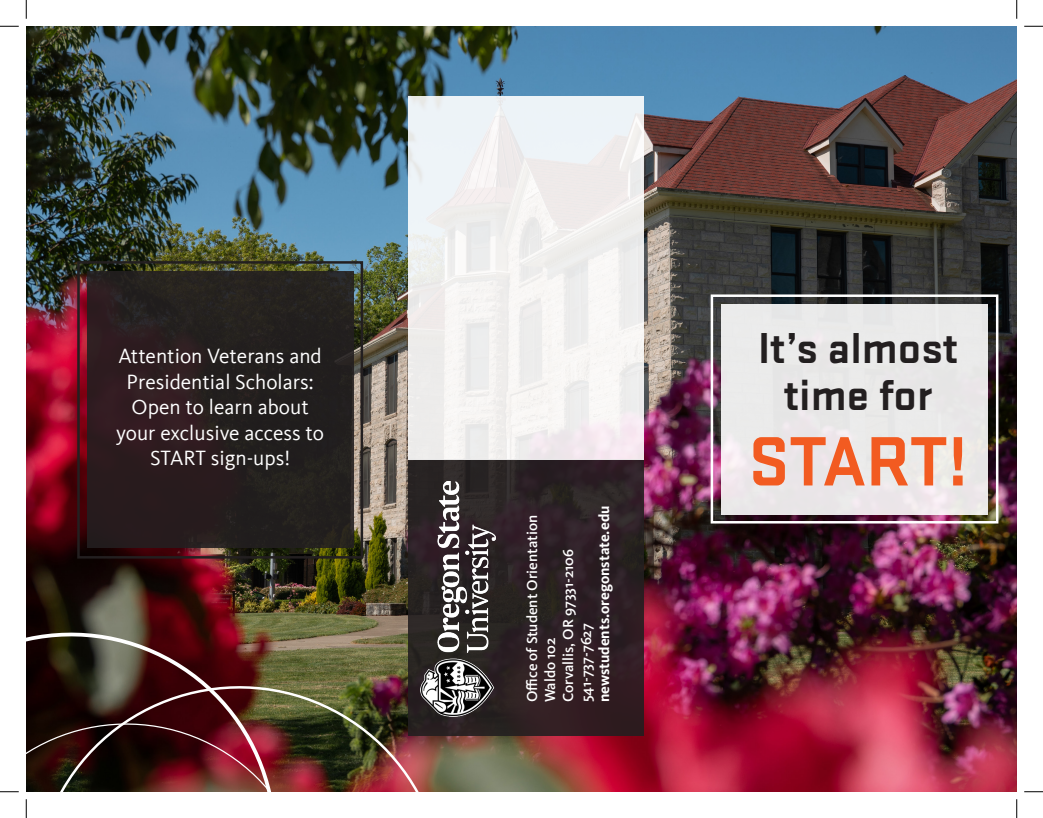
<style>
.page{position:relative;width:1043px;height:818px;background:#fff}
.page>*{position:absolute;margin:0;border:0;box-sizing:border-box;transform-origin:0 0}
.t1{font:700 72.5px "Stratum 2";letter-spacing:-.005em;color:#f25b21}
.t2{font:700 45px/47.5px "Stratum 2";color:#231f20;text-align:center}
.t3{font:21.25px/25.5px "Kievit Offc";color:#fff;text-align:center}
.t4{font:500 15px "Kievit Pro";color:#fff}
.t5{font:700 15px "Kievit Pro";color:#fff}
</style>
<div class="page">
<img style="left:26px;top:26px;width:990px;height:765px">
<div style="left:721px;top:304px;width:266px;height:210px;background:#eae9e9"></div>
<div style="left:710px;top:294px;width:288px;height:229px;border:2px solid #fff"></div>
<img style="left:26px;top:600px;width:282px;height:55px">
<img style="left:26px;top:655px;width:449px;height:136px">
<div style="left:408px;top:459px;width:235px;height:276px;background:#2d2023"></div>
<img style="left:26px;top:696px;width:314px;height:95px">
<img style="left:420px;top:482px;width:75px;height:234px">
<div style="left:408px;top:96px;width:235px;height:363px;background:#eef0f0"></div>
<div style="left:87px;top:271px;width:266px;height:277px;background:#231f20"></div>
<div style="left:77px;top:261px;width:286px;height:297px;border:2px solid #231f20"></div>
<svg style="left:0;top:25px;width:19px;height:2px"></svg>
<svg style="left:1024px;top:25px;width:18px;height:2px"></svg>
<svg style="left:0;top:791px;width:19px;height:1px"></svg>
<svg style="left:1024px;top:791px;width:18px;height:1px"></svg>
<svg style="left:25px;top:0;width:2px;height:19px"></svg>
<svg style="left:25px;top:799px;width:2px;height:19px"></svg>
<svg style="left:1016px;top:0;width:1px;height:19px"></svg>
<svg style="left:1016px;top:799px;width:1px;height:19px"></svg>
<p class="t3" style="left:116px;top:344px;width:209px">Attention Veterans and<br>Presidential Scholars:<br>Open to learn about your exclusive access to<br>START sign-ups!</p>
<p class="t5" style="left:595px;top:702px;width:198px;rotate:-90deg">newstudents.oregonstate.edu</p>
<p class="t4" style="left:523px;top:702px;width:188px;rotate:-90deg">Office of Student Orientation</p>
<p class="t4" style="left:559px;top:702px;width:155px;rotate:-90deg">Corvallis, OR 97331-2106</p>
<p class="t4" style="left:577px;top:702px;width:80px;rotate:-90deg">541-737-7627</p>
<p class="t4" style="left:541px;top:702px;width:66px;rotate:-90deg">Waldo 102</p>
<p class="t2" style="left:758px;top:322px;width:202px">It’s almost time for</p>
<p class="t1" style="left:748px;top:411px;width:221px">START!</p>
</div>
